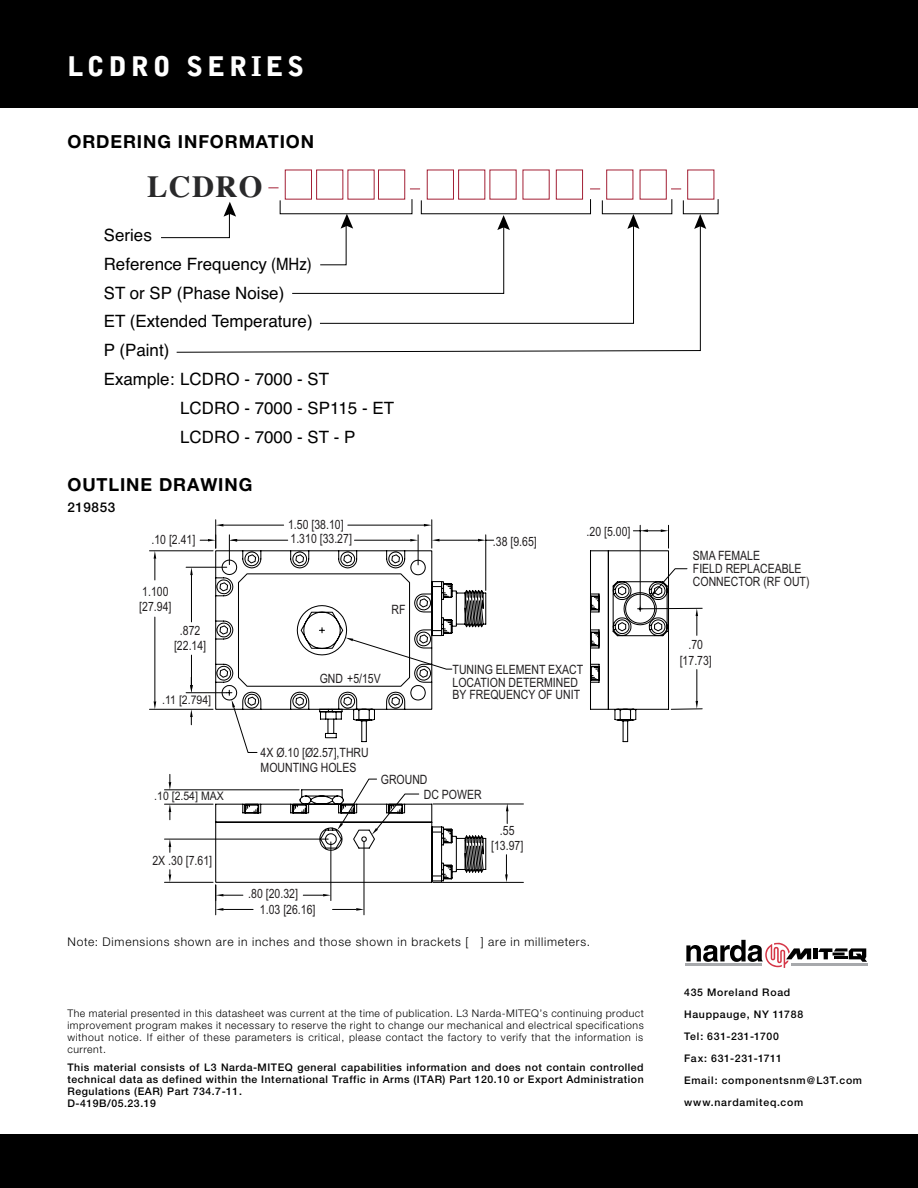
<style>
.page{position:relative;width:918px;height:1188px;background:#fff}
.page>*{position:absolute;margin:0;border:0;box-sizing:border-box;transform-origin:0 0}
.t1{font:700 30.6px "Times";letter-spacing:.04em;color:#29292a}
.t2{font:900 27px "Bell Gothic BT";letter-spacing:.15em;color:#fff}
.Header_All_Caps_2{font:700 18px "Helvetica Neue LT Std";letter-spacing:.05em;color:#000}
.Paragraph_text{font:700 18px "Helvetica Neue";letter-spacing:.05em;color:#000}
.t3{font:16.95px "Helvetica";color:#000}
.Paragraph_text-2{font:500 13.5px "Helvetica Neue";letter-spacing:.04em;color:#000}
.t4{font:12.9px/15.5px "Arial Narrow";color:#221f20}
.Specs_-_Underlined_w{font:300 12px "Helvetica Neue LT Std";letter-spacing:.065em;color:#000}
.t5{font:12px "Arial Narrow";color:#221f20;scale:1.07 1}
.t6{font:11.7px "Arial Narrow";color:#221f20;scale:1.09 1}
.Contact_Info_text{font:500 10.5px/12px "Helvetica Neue";letter-spacing:.06em;color:#000;text-align:justify}
.t7{font:300 10.5px/12px "Helvetica Neue";letter-spacing:.05em;color:#000;text-align:justify}
</style>
<div class="page">
<div style="left:0;top:0;width:918px;height:108px;background:#000"></div>
<div style="left:0;top:1134px;width:918px;height:54px;background:#000"></div>
<div style="left:813px;top:948px;width:5px;height:11px;background:#000"></div>
<svg style="left:818px;top:948px;width:49px;height:14px"></svg>
<svg style="left:686px;top:940px;width:125px;height:28px"></svg>
<hr style="left:685px;top:963px;width:77px;height:3px;background:#a7a9ac">
<hr style="left:791px;top:963px;width:77px;height:3px;background:#a7a9ac">
<svg style="left:215px;top:550px;width:454px;height:333px"></svg>
<hr style="left:229px;top:535px;width:1px;height:30px;background:#000">
<hr style="left:418px;top:535px;width:1px;height:30px;background:#000">
<hr style="left:237px;top:540px;width:51px;height:1px;background:#000">
<hr style="left:354px;top:540px;width:56px;height:1px;background:#000">
<svg style="left:410px;top:539px;width:8px;height:2px"></svg>
<hr style="left:223px;top:525px;width:61px;height:1px;background:#000">
<hr style="left:348px;top:525px;width:76px;height:1px;background:#000">
<hr style="left:149px;top:550px;width:64px;height:1px;background:#000">
<hr style="left:149px;top:709px;width:64px;height:1px;background:#000">
<hr style="left:155px;top:617px;width:1px;height:84px;background:#000">
<svg style="left:154px;top:551px;width:2px;height:29px"></svg>
<svg style="left:154px;top:701px;width:2px;height:8px"></svg>
<hr style="left:186px;top:567px;width:41px;height:1px;background:#000">
<hr style="left:186px;top:692px;width:41px;height:1px;background:#000">
<hr style="left:191px;top:575px;width:1px;height:47px;background:#000">
<hr style="left:191px;top:655px;width:1px;height:30px;background:#000">
<svg style="left:190px;top:567px;width:3px;height:8px"></svg>
<svg style="left:229px;top:539px;width:8px;height:2px"></svg>
<svg style="left:200px;top:520px;width:23px;height:28px"></svg>
<svg style="left:190px;top:677px;width:3px;height:16px"></svg>
<svg style="left:190px;top:709px;width:3px;height:16px"></svg>
<hr style="left:640px;top:525px;width:1px;height:81px;background:#000">
<svg style="left:633px;top:525px;width:36px;height:23px"></svg>
<svg style="left:623px;top:568px;width:80px;height:142px"></svg>
<hr style="left:331px;top:842px;width:1px;height:59px;background:#000">
<svg style="left:216px;top:885px;width:27px;height:16px"></svg>
<svg style="left:303px;top:894px;width:28px;height:2px"></svg>
<hr style="left:364px;top:842px;width:1px;height:73px;background:#000">
<hr style="left:215px;top:885px;width:1px;height:30px;background:#000">
<hr style="left:223px;top:909px;width:30px;height:1px;background:#000">
<svg style="left:333px;top:908px;width:31px;height:3px"></svg>
<svg style="left:216px;top:908px;width:7px;height:3px"></svg>
<hr style="left:164px;top:882px;width:49px;height:1px;background:#000">
<hr style="left:164px;top:839px;width:164px;height:1px;background:#000">
<svg style="left:169px;top:870px;width:2px;height:12px"></svg>
<svg style="left:169px;top:839px;width:2px;height:13px"></svg>
<hr style="left:164px;top:789px;width:135px;height:1px;background:#000">
<hr style="left:164px;top:804px;width:49px;height:1px;background:#000">
<svg style="left:169px;top:774px;width:2px;height:16px"></svg>
<svg style="left:169px;top:804px;width:2px;height:16px"></svg>
<hr style="left:485px;top:535px;width:1px;height:55px;background:#000">
<hr style="left:440px;top:540px;width:38px;height:1px;background:#000">
<svg style="left:424px;top:520px;width:16px;height:28px"></svg>
<svg style="left:478px;top:539px;width:16px;height:2px"></svg>
<svg style="left:345px;top:638px;width:108px;height:32px"></svg>
<svg style="left:319px;top:628px;width:6px;height:5px"></svg>
<hr style="left:433px;top:882px;width:90px;height:1px;background:#000">
<hr style="left:433px;top:804px;width:90px;height:1px;background:#000">
<svg style="left:227px;top:690px;width:31px;height:63px"></svg>
<svg style="left:506px;top:803px;width:3px;height:21px"></svg>
<svg style="left:505px;top:855px;width:3px;height:27px"></svg>
<svg style="left:337px;top:778px;width:82px;height:57px"></svg>
<hr style="left:608px;top:551px;width:1px;height:158px;background:#000">
<svg style="left:161px;top:202px;width:75px;height:36px"></svg>
<svg style="left:176px;top:221px;width:525px;height:132px"></svg>
<svg style="left:268px;top:170px;width:451px;height:154px"></svg>
<p class="t2" style="left:68px;top:49px;width:238px">LCDRO SERIES</p>
<p class="Header_All_Caps_2" style="left:68px;top:130px;width:248px">ORDERING INFORMATION</p>
<p class="t1" style="left:147px;top:157px;width:117px">LCDRO</p>
<p class="t3" style="left:104px;top:222px;width:50px">Series</p>
<p class="t3" style="left:104px;top:251px;width:210px">Reference Frequency (MHz)</p>
<p class="t3" style="left:104px;top:280px;width:182px">ST or SP (Phase Noise)</p>
<p class="t3" style="left:104px;top:308px;width:211px">ET (Extended Temperature)</p>
<p class="t3" style="left:104px;top:337px;width:67px">P (Paint)</p>
<p class="t3" style="left:104px;top:366px;width:227px">Example: LCDRO - 7000 - ST</p>
<p class="t3" style="left:180px;top:395px;width:216px">LCDRO - 7000 - SP115 - ET</p>
<p class="t3" style="left:180px;top:424px;width:177px">LCDRO - 7000 - ST - P</p>
<p class="Paragraph_text" style="left:68px;top:473px;width:186px">OUTLINE DRAWING</p>
<p class="Paragraph_text-2" style="left:68px;top:499px;width:49px">219853</p>
<p class="t4" style="left:288px;top:516px;width:57px">1.50 [38.10]</p>
<p class="t4" style="left:151px;top:531px;width:45px">.10 [2.41]</p>
<p class="t4" style="left:291px;top:531px;width:63px">1.310 [33.27]</p>
<p class="t4" style="left:139px;top:583px;width:34px">1.100 [27.94]</p>
<p class="t4" style="left:174px;top:622px;width:34px;text-align:center">.872 [22.14]</p>
<p class="t5" style="left:162px;top:691px;width:47px">.11 [2.794]</p>
<p class="t4" style="left:392px;top:601px;width:16px">RF</p>
<p class="t4" style="left:320px;top:670px;width:63px">GND +5/15V</p>
<p class="t4" style="left:261px;top:744px;width:110px">4X Ø.10 [Ø2.57],THRU<br>MOUNTING HOLES</p>
<p class="t4" style="left:381px;top:771px;width:48px">GROUND</p>
<p class="t4" style="left:493px;top:533px;width:45px">.38 [9.65]</p>
<p class="t4" style="left:587px;top:523px;width:45px">.20 [5.00]</p>
<p class="t4" style="left:453px;top:662px;width:132px;line-height:12.8px">TUNING ELEMENT EXACT<br>LOCATION DETERMINED<br>BY FREQUENCY OF UNIT</p>
<p class="t6" style="left:154px;top:787px;width:65px">.10 [2.54] MAX</p>
<p class="t4" style="left:152px;top:852px;width:61px">2X .30 [7.61]</p>
<p class="t4" style="left:260px;top:886px;width:57px;text-indent:-12px">.80 [20.32]<br>1.03 [26.16]</p>
<p class="t4" style="left:424px;top:786px;width:59px">DC POWER</p>
<p class="t4" style="left:491px;top:822px;width:34px;text-align:center">.55 [13.97]</p>
<p class="Specs_-_Underlined_w" style="left:68px;top:935px;width:524px">Note: Dimensions shown are in inches and those shown in brackets [ ] are in millimeters.</p>
<p class="t7" style="left:68px;top:1007px;width:578px">The material presented in this datasheet was current at the time of publication. L3 Narda-MITEQ’s continuing product improvement program makes it necessary to reserve the right to change our mechanical and electrical specifications without notice. If either of these parameters is critical, please contact the factory to verify that the information is current.</p>
<p class="Contact_Info_text" style="left:68px;top:1061px;width:578px">This material consists of L3 Narda-MITEQ general capabilities information and does not contain controlled technical data as defined within the International Traffic in Arms (ITAR) Part 120.10 or Export Administration Regulations (EAR) Part 734.7-11.</p>
<p class="Contact_Info_text" style="left:68px;top:1097px;width:90px">D-419B/05.23.19</p>
<p class="t4" style="left:693px;top:549px;width:118px;line-height:12.8px">SMA FEMALE<br>FIELD REPLACEABLE<br>CONNECTOR (RF OUT)</p>
<p class="t4" style="left:680px;top:636px;width:34px;text-align:center">.70 [17.73]</p>
<p class="Contact_Info_text" style="left:684px;top:986px;width:108px">435 Moreland Road</p>
<p class="Contact_Info_text" style="left:684px;top:1008px;width:121px">Hauppauge, NY 11788</p>
<p class="Contact_Info_text" style="left:684px;top:1030px;width:96px">Tel: 631-231-1700</p>
<p class="Contact_Info_text" style="left:684px;top:1052px;width:99px">Fax: 631-231-1711</p>
<p class="Contact_Info_text" style="left:684px;top:1074px;width:180px">Email: componentsnm@L3T.com</p>
<p class="Contact_Info_text" style="left:684px;top:1097px;width:121px">www.nardamiteq.com</p>
</div>
